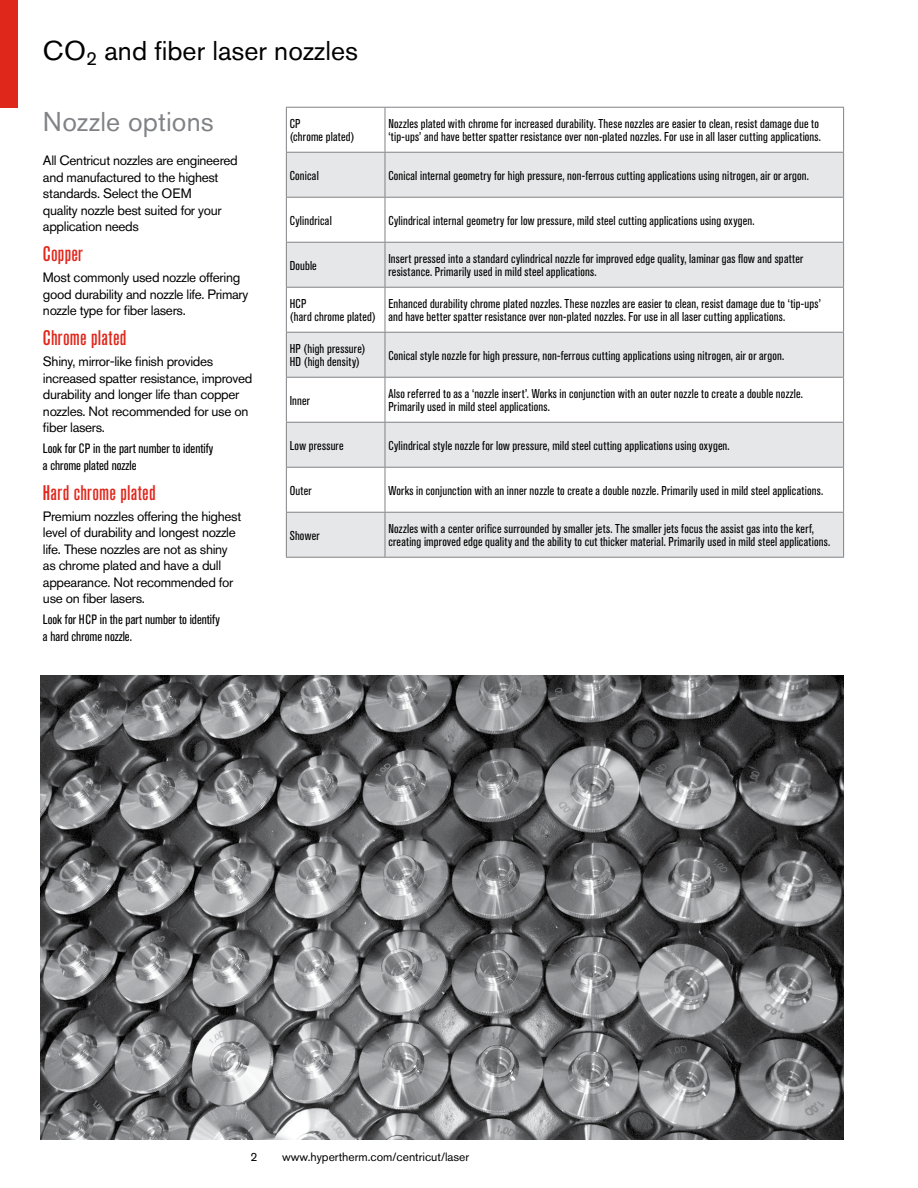
<style>
.page{position:relative;width:918px;height:1188px;background:#fff}
.page>*{position:absolute;margin:0;border:0;box-sizing:border-box;transform-origin:0 0}
.t1{font:27px "Akzidenz Grotesk Pro";color:#000}
.t2{font:27px "Akzidenz Grotesk Pro";letter-spacing:.005em;color:#808285}
.t3{font:500 condensed 21px "Akzidenz Grotesk Pro";letter-spacing:.01em;color:#df271c}
.t4{font:13.5px/16.5px "Akzidenz Grotesk Pro";letter-spacing:-.025em;color:#000}
.t5{font:condensed 13.5px/16.5px "Akzidenz Grotesk Pro";color:#000}
.t6{font:condensed 12.75px/13.5px "Akzidenz Grotesk Pro";letter-spacing:.02em;color:#000}
.t7{font:12px "Akzidenz Grotesk Pro";color:#000}
</style>
<div class="page">
<img style="left:40px;top:676px;width:804px;height:463px">
<svg style="left:287px;top:153px;width:556px;height:404px;fill:#e6e7e8"></svg>
<hr style="left:385px;top:108px;width:1px;height:44px;background:#808285">
<hr style="left:385px;top:153px;width:1px;height:44px;background:#808285">
<hr style="left:385px;top:198px;width:1px;height:44px;background:#808285">
<hr style="left:385px;top:243px;width:1px;height:44px;background:#808285">
<hr style="left:385px;top:288px;width:1px;height:44px;background:#808285">
<hr style="left:385px;top:333px;width:1px;height:44px;background:#808285">
<hr style="left:385px;top:378px;width:1px;height:44px;background:#808285">
<hr style="left:385px;top:423px;width:1px;height:44px;background:#808285">
<hr style="left:385px;top:468px;width:1px;height:44px;background:#808285">
<hr style="left:385px;top:513px;width:1px;height:44px;background:#808285">
<hr style="left:286px;top:107px;width:99px;height:1px;background:#808285">
<hr style="left:286px;top:108px;width:1px;height:44px;background:#808285">
<hr style="left:385px;top:107px;width:459px;height:1px;background:#808285">
<hr style="left:843px;top:108px;width:1px;height:44px;background:#808285">
<hr style="left:286px;top:152px;width:99px;height:1px;background:#808285">
<hr style="left:286px;top:153px;width:1px;height:44px;background:#808285">
<hr style="left:385px;top:152px;width:459px;height:1px;background:#808285">
<hr style="left:843px;top:153px;width:1px;height:44px;background:#808285">
<hr style="left:286px;top:197px;width:99px;height:1px;background:#808285">
<hr style="left:286px;top:198px;width:1px;height:44px;background:#808285">
<hr style="left:385px;top:197px;width:459px;height:1px;background:#808285">
<hr style="left:843px;top:198px;width:1px;height:44px;background:#808285">
<hr style="left:286px;top:242px;width:99px;height:1px;background:#808285">
<hr style="left:286px;top:243px;width:1px;height:44px;background:#808285">
<hr style="left:385px;top:242px;width:459px;height:1px;background:#808285">
<hr style="left:843px;top:243px;width:1px;height:44px;background:#808285">
<hr style="left:286px;top:287px;width:99px;height:1px;background:#808285">
<hr style="left:286px;top:288px;width:1px;height:44px;background:#808285">
<hr style="left:385px;top:287px;width:459px;height:1px;background:#808285">
<hr style="left:843px;top:288px;width:1px;height:44px;background:#808285">
<hr style="left:286px;top:332px;width:99px;height:1px;background:#808285">
<hr style="left:286px;top:333px;width:1px;height:44px;background:#808285">
<hr style="left:385px;top:332px;width:459px;height:1px;background:#808285">
<hr style="left:843px;top:333px;width:1px;height:44px;background:#808285">
<hr style="left:286px;top:377px;width:99px;height:1px;background:#808285">
<hr style="left:286px;top:378px;width:1px;height:44px;background:#808285">
<hr style="left:385px;top:377px;width:459px;height:1px;background:#808285">
<hr style="left:843px;top:378px;width:1px;height:44px;background:#808285">
<hr style="left:286px;top:422px;width:99px;height:1px;background:#808285">
<hr style="left:286px;top:423px;width:1px;height:44px;background:#808285">
<hr style="left:385px;top:422px;width:459px;height:1px;background:#808285">
<hr style="left:843px;top:423px;width:1px;height:44px;background:#808285">
<hr style="left:286px;top:467px;width:99px;height:1px;background:#808285">
<hr style="left:286px;top:468px;width:1px;height:44px;background:#808285">
<hr style="left:385px;top:467px;width:459px;height:1px;background:#808285">
<hr style="left:843px;top:468px;width:1px;height:44px;background:#808285">
<hr style="left:286px;top:512px;width:99px;height:1px;background:#808285">
<hr style="left:286px;top:513px;width:1px;height:44px;background:#808285">
<hr style="left:385px;top:512px;width:459px;height:1px;background:#808285">
<hr style="left:843px;top:513px;width:1px;height:44px;background:#808285">
<hr style="left:286px;top:557px;width:99px;height:1px;background:#808285">
<hr style="left:385px;top:557px;width:459px;height:1px;background:#808285">
<div style="left:0;top:0;width:18px;height:108px;background:#df271c"></div>
<h1 class="t1" style="left:43px;top:33px;width:317px">CO<sub>2</sub> and fiber laser nozzles</h1>
<h1 class="t2" style="left:43px;top:104px;width:172px">Nozzle options</h1>
<p class="t4" style="left:43px;top:152px;width:196px">All Centricut nozzles are engineered and manufactured to the highest standards. Select the OEM<br>quality nozzle best suited for your application needs</p>
<h2 class="t3" style="left:43px;top:240px;width:42px">Copper</h2>
<p class="t4" style="left:43px;top:269px;width:207px">Most commonly used nozzle offering good durability and nozzle life. Primary nozzle type for fiber lasers.</p>
<h2 class="t3" style="left:43px;top:324px;width:85px">Chrome plated</h2>
<p class="t4" style="left:43px;top:353px;width:211px">Shiny, mirror-like finish provides increased spatter resistance, improved durability and longer life than copper nozzles. Not recommended for use on fiber lasers.</p>
<p class="t5" style="left:43px;top:440px;width:172px">Look for CP in the part number to identify a chrome plated nozzle</p>
<h2 class="t3" style="left:43px;top:479px;width:114px">Hard chrome plated</h2>
<p class="t4" style="left:43px;top:508px;width:200px">Premium nozzles offering the highest level of durability and longest nozzle life. These nozzles are not as shiny as chrome plated and have a dull appearance. Not recommended for use on fiber lasers.</p>
<p class="t5" style="left:43px;top:611px;width:178px">Look for HCP in the part number to identify a hard chrome nozzle.</p>
<p class="t6" style="left:290px;top:116px;width:66px">CP<br>(chrome plated)</p>
<p class="t6" style="left:388px;top:116px;width:434px">Nozzles plated with chrome for increased durability. These nozzles are easier to clean, resist damage due to ‘tip-ups’ and have better spatter resistance over non-plated nozzles. For use in all laser cutting applications.</p>
<p class="t6" style="left:290px;top:168px;width:31px">Conical</p>
<p class="t6" style="left:388px;top:168px;width:422px">Conical internal geometry for high pressure, non-ferrous cutting applications using nitrogen, air or argon.</p>
<p class="t6" style="left:290px;top:213px;width:44px">Cylindrical</p>
<p class="t6" style="left:388px;top:213px;width:368px">Cylindrical internal geometry for low pressure, mild steel cutting applications using oxygen.</p>
<p class="t6" style="left:290px;top:258px;width:29px">Double</p>
<p class="t6" style="left:388px;top:251px;width:417px">Insert pressed into a standard cylindrical nozzle for improved edge quality, laminar gas flow and spatter resistance. Primarily used in mild steel applications.</p>
<p class="t6" style="left:290px;top:296px;width:88px">HCP<br>(hard chrome plated)</p>
<p class="t6" style="left:388px;top:296px;width:434px">Enhanced durability chrome plated nozzles. These nozzles are easier to clean, resist damage due to ‘tip‑ups’ and have better spatter resistance over non-plated nozzles. For use in all laser cutting applications.</p>
<p class="t6" style="left:290px;top:341px;width:77px">HP (high pressure)<br>HD (high density)</p>
<p class="t6" style="left:388px;top:348px;width:397px">Conical style nozzle for high pressure, non-ferrous cutting applications using nitrogen, air or argon.</p>
<p class="t6" style="left:290px;top:393px;width:22px">Inner</p>
<p class="t6" style="left:388px;top:386px;width:416px">Also referred to as a ‘nozzle insert’. Works in conjunction with an outer nozzle to create a double nozzle.<br>Primarily used in mild steel applications.</p>
<p class="t6" style="left:290px;top:438px;width:55px">Low pressure</p>
<p class="t6" style="left:388px;top:438px;width:343px">Cylindrical style nozzle for low pressure, mild steel cutting applications using oxygen.</p>
<p class="t6" style="left:290px;top:483px;width:23px">Outer</p>
<p class="t6" style="left:388px;top:483px;width:436px">Works in conjunction with an inner nozzle to create a double nozzle. Primarily used in mild steel applications.</p>
<p class="t6" style="left:290px;top:528px;width:31px">Shower</p>
<p class="t6" style="left:388px;top:521px;width:443px">Nozzles with a center orifice surrounded by smaller jets. The smaller jets focus the assist gas into the kerf, creating improved edge quality and the ability to cut thicker material. Primarily used in mild steel applications.</p>
<p class="t7" style="left:250px;top:1149px;width:8px">2</p>
<p class="t7" style="left:282px;top:1149px;width:189px">www.hypertherm.com/centricut/laser</p>
</div>
